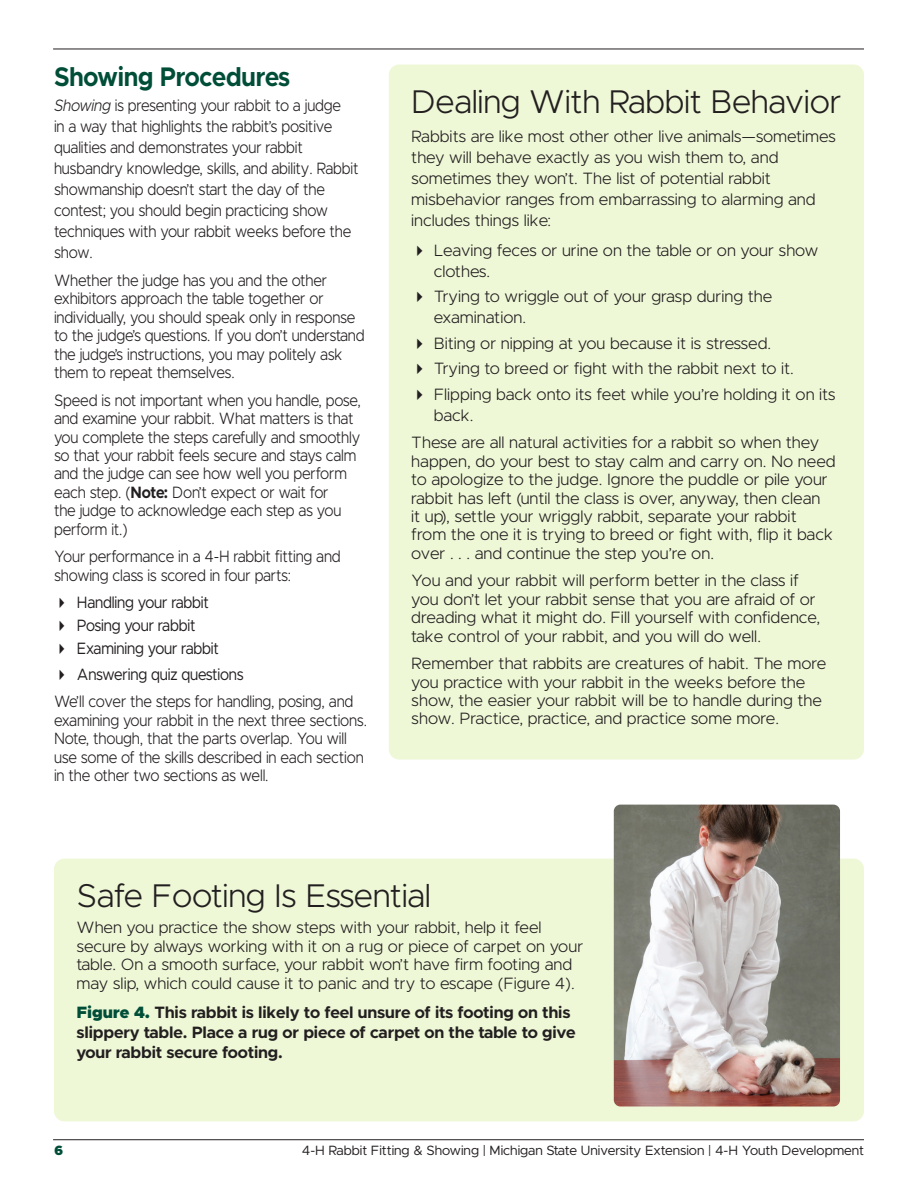
<style>
.page{position:relative;width:918px;height:1188px;background:#fff}
.page>*{position:absolute;margin:0;border:0;box-sizing:border-box;transform-origin:0 0}
.SidebarHeadline{font:300 33px "Metropolis";letter-spacing:-.01em;color:#231f20}
.Subhead1{font:700 27px "Metropolis";letter-spacing:-.01em;color:#004e38;scale:.9 1}
.gp-body{font:300 16.5px/18.5px "Metropolis";letter-spacing:-.01em;color:#231f20}
.gp-body-2{font:300 16.5px/18.5px "Metropolis";letter-spacing:-.01em;color:#231f20;scale:.9 1}
.Body{font:300 16.5px/21px "Metropolis";letter-spacing:-.01em;color:#231f20;scale:.9 1}
.Body-2{font:300 16.5px/21px "Metropolis";letter-spacing:-.01em;color:#231f20}
.gp-fig_caption{font:700 16.5px/20.2px "Metropolis";letter-spacing:-.01em;color:#231f20}
.t1{font:16.5px "Metropolis";letter-spacing:-.01em;color:#231f20;scale:.9 1}
.t2{font:13.5px "Metropolis";color:#231f20}
.t3{font:900 13.5px "Metropolis";color:#004e38}
.s1{font-style:italic}
.s2{font-weight:700}
.s3{font-weight:900;color:#004e38}
</style>
<div class="page">
<hr style="left:53px;top:1139px;width:811px;height:1px;background:#231f20">
<hr style="left:53px;top:49px;width:811px;height:1px;background:#231f20">
<div style="left:389px;top:64px;width:475px;height:696px;background:#eef8d7;border-radius:10px"></div>
<div style="left:54px;top:859px;width:810px;height:262px;background:#eef8d7;border-radius:10px"></div>
<img style="left:614px;top:805px;width:226px;height:302px">
<h2 class="Subhead1" style="left:54px;top:60px;width:264px">Showing Procedures</h2>
<p class="Body" style="left:54px;top:95px;width:340px"><span class="s1">Showing</span> is presenting your rabbit to a judge<br>in a way that highlights the rabbit’s positive qualities and demonstrates your rabbit husbandry knowledge, skills, and ability. Rabbit showmanship doesn’t start the day of the contest; you should begin practicing show techniques with your rabbit weeks before the show.</p>
<p class="gp-body-2" style="left:54px;top:271px;width:347px">Whether the judge has you and the other exhibitors approach the table together or individually, you should speak only in response to the judge’s questions. If you don’t understand the judge’s instructions, you may politely ask them to repeat themselves.</p>
<p class="gp-body-2" style="left:54px;top:391px;width:342px">Speed is not important when you handle, pose, and examine your rabbit. What matters is that you complete the steps carefully and smoothly so that your rabbit feels secure and stays calm and the judge can see how well you perform each step. (<span class="s2">Note:</span> Don’t expect or wait for<br>the judge to acknowledge each step as you perform it.)</p>
<p class="gp-body-2" style="left:54px;top:547px;width:320px">Your performance in a 4-H rabbit fitting and showing class is scored in four parts:</p>
<p class="t1" style="left:77px;top:592px;width:148px">Handling your rabbit</p>
<p class="t1" style="left:77px;top:615px;width:133px">Posing your rabbit</p>
<p class="t1" style="left:77px;top:638px;width:159px">Examining your rabbit</p>
<p class="t1" style="left:77px;top:664px;width:187px">Answering quiz questions</p>
<p class="gp-body-2" style="left:54px;top:692px;width:347px">We’ll cover the steps for handling, posing, and examining your rabbit in the next three sections.<br>Note, though, that the parts overlap. You will use some of the skills described in each section in the other two sections as well.</p>
<h1 class="SidebarHeadline" style="left:411px;top:81px;width:432px">Dealing With Rabbit Behavior</h1>
<p class="Body-2" style="left:411px;top:126px;width:426px">Rabbits are like most other other live animals—sometimes they will behave exactly as you wish them to, and sometimes they won’t. The list of potential rabbit misbehavior ranges from embarrassing to alarming and includes things like:</p>
<p class="gp-body" style="left:434px;top:240px;width:386px;line-height:21px">Leaving feces or urine on the table or on your show clothes.</p>
<p class="gp-body" style="left:434px;top:286px;width:340px;line-height:21px">Trying to wriggle out of your grasp during the examination.</p>
<p class="gp-body" style="left:434px;top:334px;width:337px">Biting or nipping at you because it is stressed.</p>
<p class="gp-body" style="left:434px;top:359px;width:360px">Trying to breed or fight with the rabbit next to it.</p>
<p class="gp-body" style="left:434px;top:384px;width:403px;line-height:21px">Flipping back onto its feet while you’re holding it on its back.</p>
<p class="gp-body" style="left:411px;top:433px;width:426px">These are all natural activities for a rabbit so when they happen, do your best to stay calm and carry on. No need to apologize to the judge. Ignore the puddle or pile your rabbit has left (until the class is over, anyway, then clean<br>it up), settle your wriggly rabbit, separate your rabbit from the one it is trying to breed or fight with, flip it back over ...</p>
<p class="gp-body" style="left:475px;top:544px;width:239px">and continue the step you’re on.</p>
<p class="gp-body" style="left:411px;top:571px;width:410px">You and your rabbit will perform better in the class if you don’t let your rabbit sense that you are afraid of or dreading what it might do. Fill yourself with confidence, take control of your rabbit, and you will do well.</p>
<p class="gp-body" style="left:411px;top:654px;width:417px">Remember that rabbits are creatures of habit. The more you practice with your rabbit in the weeks before the show, the easier your rabbit will be to handle during the show. Practice, practice, and practice some more.</p>
<h1 class="SidebarHeadline" style="left:76px;top:875px;width:356px">Safe Footing Is Essential</h1>
<p class="gp-body" style="left:76px;top:918px;width:508px">When you practice the show steps with your rabbit, help it feel secure by always working with it on a rug or piece of carpet on your table. On a smooth surface, your rabbit won’t have firm footing and may slip, which could cause it to panic and try to escape (Figure 4).</p>
<p class="gp-fig_caption" style="left:76px;top:1002px;width:501px"><span class="s3">Figure 4.</span> This rabbit is likely to feel unsure of its footing on this slippery table. Place a rug or piece of carpet on the table to give your rabbit secure footing.</p>
<p class="t3" style="left:54px;top:1142px;width:11px">6</p>
<p class="t2" style="left:302px;top:1142px;width:564px">4-H Rabbit Fitting &amp; Showing | Michigan State University Extension | 4-H Youth Development</p>
</div>
